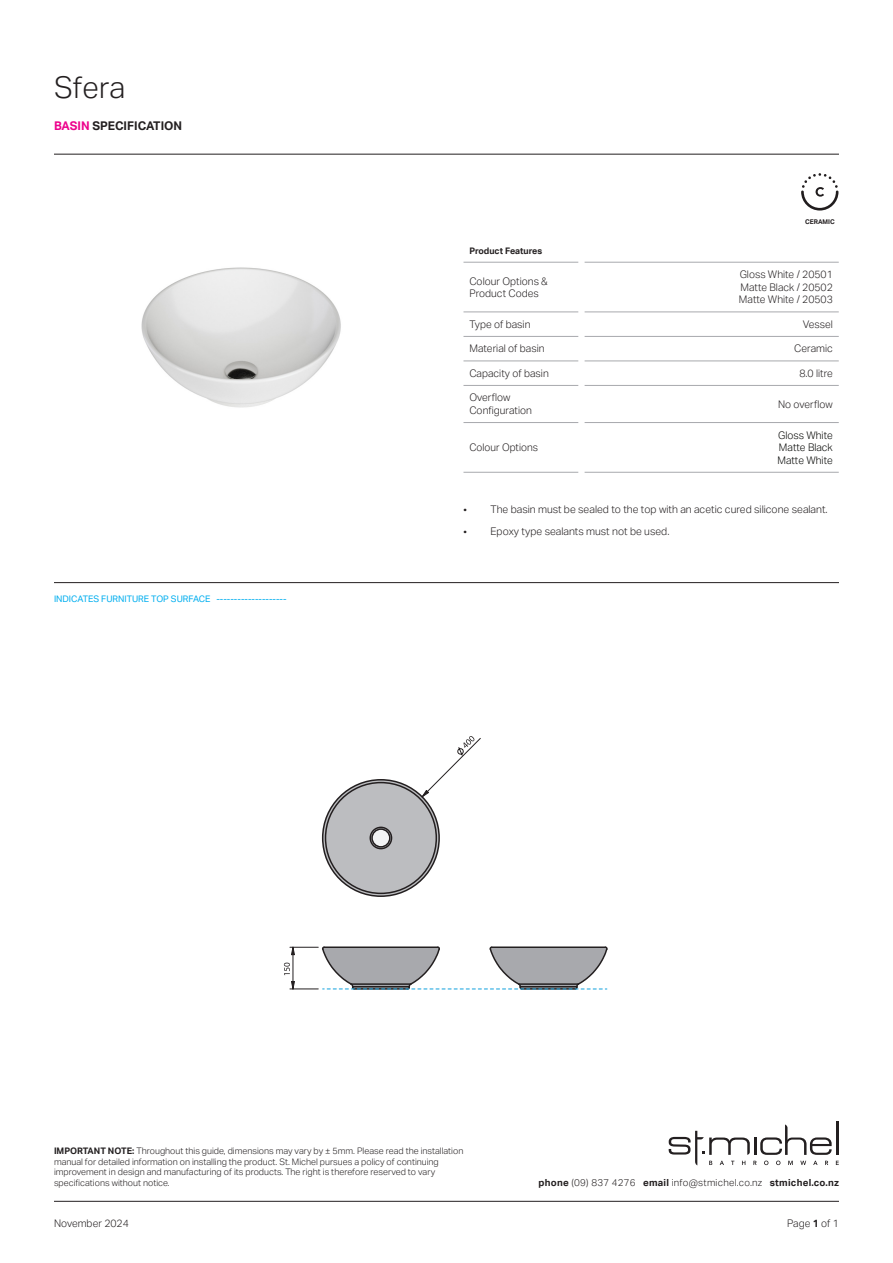
<style>
.page{position:relative;width:893px;height:1263px;background:#fff}
.page>*{position:absolute;margin:0;border:0;box-sizing:border-box;transform-origin:0 0}
.t1{font:300 30px "Aktiv Grotesk";color:#231f20}
.t2{font:700 12px "Aktiv Grotesk";color:#231f20}
.t3{font:300 10.5px/12.6px "Aktiv Grotesk";color:#231f20}
.t4{font:300 10.5px/12.6px "Aktiv Grotesk";color:#040503}
.t5{font:300 9.75px "Aktiv Grotesk";letter-spacing:.025em;color:#231f20}
.t6{font:300 9px/10.8px "Aktiv Grotesk";color:#231f20}
.t7{font:9px "Aktiv Grotesk";color:#00aeef}
.t8{font:700 9px "Aktiv Grotesk";color:#231f20}
.t9{font:700 6.45px "Aktiv Grotesk";color:#231f20}
.s1{color:#ed028c}
.s2{font-weight:700}
</style>
<div class="page">
<hr style="left:54px;top:1201px;width:785px;height:1px;background:#231f20">
<hr style="left:836px;top:1121px;width:3px;height:34px;background:#231f20">
<svg style="left:669px;top:1124px;width:170px;height:41px"></svg>
<img style="left:141px;top:267px;width:200px;height:141px">
<hr style="left:54px;top:154px;width:785px;height:1px;background:#231f20">
<hr style="left:463px;top:262px;width:115px;height:1px;background:#a8a9ad">
<hr style="left:585px;top:262px;width:254px;height:1px;background:#a8a9ad">
<hr style="left:463px;top:312px;width:115px;height:1px;background:#a8a9ad">
<hr style="left:585px;top:312px;width:254px;height:1px;background:#a8a9ad">
<hr style="left:463px;top:336px;width:115px;height:1px;background:#a8a9ad">
<hr style="left:585px;top:336px;width:254px;height:1px;background:#a8a9ad">
<hr style="left:463px;top:361px;width:115px;height:1px;background:#a8a9ad">
<hr style="left:585px;top:361px;width:254px;height:1px;background:#a8a9ad">
<hr style="left:463px;top:385px;width:115px;height:1px;background:#a8a9ad">
<hr style="left:585px;top:385px;width:254px;height:1px;background:#a8a9ad">
<hr style="left:463px;top:422px;width:115px;height:1px;background:#a8a9ad">
<hr style="left:585px;top:422px;width:254px;height:1px;background:#a8a9ad">
<hr style="left:463px;top:472px;width:115px;height:1px;background:#a8a9ad">
<hr style="left:585px;top:472px;width:254px;height:1px;background:#a8a9ad">
<hr style="left:54px;top:582px;width:785px;height:1px;background:#231f20">
<svg style="left:801px;top:173px;width:37px;height:38px"></svg>
<svg style="left:323px;top:780px;width:116px;height:116px"></svg>
<div style="left:322px;top:779px;width:118px;height:118px;border:2px solid #231f20;border-radius:50%"></div>
<div style="left:325px;top:782px;width:111px;height:111px;background:#bcbdc0;border-radius:50%"></div>
<div style="left:325px;top:782px;width:112px;height:112px;border:2px solid #231f20;border-radius:50%"></div>
<div style="left:372px;top:829px;width:18px;height:18px;background:#f2f3f4;border-radius:50%"></div>
<div style="left:371px;top:828px;width:19px;height:19px;border:2px solid #231f20;border-radius:50%"></div>
<div style="left:370px;top:827px;width:22px;height:22px;border:2px solid #231f20;border-radius:50%"></div>
<svg style="left:284px;top:946px;width:324px;height:44px"></svg>
<svg style="left:422px;top:736px;width:59px;height:61px"></svg>
<p class="t1" style="left:54px;top:70px;width:73px">Sfera</p>
<p class="t2" style="left:54px;top:118px;width:130px"><span class="s1">BASIN</span> SPECIFICATION</p>
<p class="t7" style="left:54px;top:593px;width:234px">INDICATES FURNITURE TOP SURFACE --------------------</p>
<p class="t8" style="left:469px;top:246px;width:74px">Product Features</p>
<p class="t3" style="left:469px;top:275px;width:80px">Colour Options &amp;</p>
<p class="t3" style="left:469px;top:287px;width:71px">Product Codes</p>
<p class="t9" style="left:805px;top:218px;width:31px">CERAMIC</p>
<p class="t3" style="left:740px;top:268px;width:95px">Gloss White / 20501</p>
<p class="t3" style="left:740px;top:281px;width:94px">Matte Black / 20502</p>
<p class="t3" style="left:739px;top:293px;width:95px">Matte White / 20503</p>
<p class="t3" style="left:469px;top:318px;width:63px">Type of basin</p>
<p class="t3" style="left:803px;top:318px;width:32px">Vessel</p>
<p class="t3" style="left:469px;top:342px;width:77px">Material of basin</p>
<p class="t3" style="left:794px;top:342px;width:40px">Ceramic</p>
<p class="t3" style="left:469px;top:367px;width:81px">Capacity of basin</p>
<p class="t3" style="left:799px;top:367px;width:35px">8.0 litre</p>
<p class="t3" style="left:469px;top:391px;width:64px">Overflow<br>Configuration</p>
<p class="t3" style="left:778px;top:398px;width:56px">No overflow</p>
<p class="t3" style="left:469px;top:441px;width:70px">Colour Options</p>
<p class="t4" style="left:778px;top:429px;width:56px">Gloss White<br>Matte Black</p>
<p class="t4" style="left:777px;top:454px;width:57px">Matte White</p>
<p class="t3" style="left:463px;top:503px;width:366px">• The basin must be sealed to the top with an acetic cured silicone sealant.</p>
<p class="t3" style="left:463px;top:525px;width:207px">• Epoxy type sealants must not be used.</p>
<p class="t6" style="left:54px;top:1145px;width:411px"><span class="s2">IMPORTANT NOTE:</span> Throughout this guide, dimensions may vary by ± 5mm. Please read the installation manual for detailed information on installing the product. St. Michel pursues a policy of continuing improvement in design and manufacturing of its products. The right is therefore reserved to vary specifications without notice.</p>
<p class="t3" style="left:54px;top:1217px;width:76px">November 2024</p>
<p class="t3" style="left:787px;top:1217px;width:53px">Page <span class="s2">1</span> of 1</p>
<p class="t5" style="left:539px;top:1177px;width:302px"><span class="s2">phone</span> (09) 837 4276 <span class="s2">email</span> info@stmichel.co.nz <span class="s2">stmichel.co.nz</span></p>
</div>
